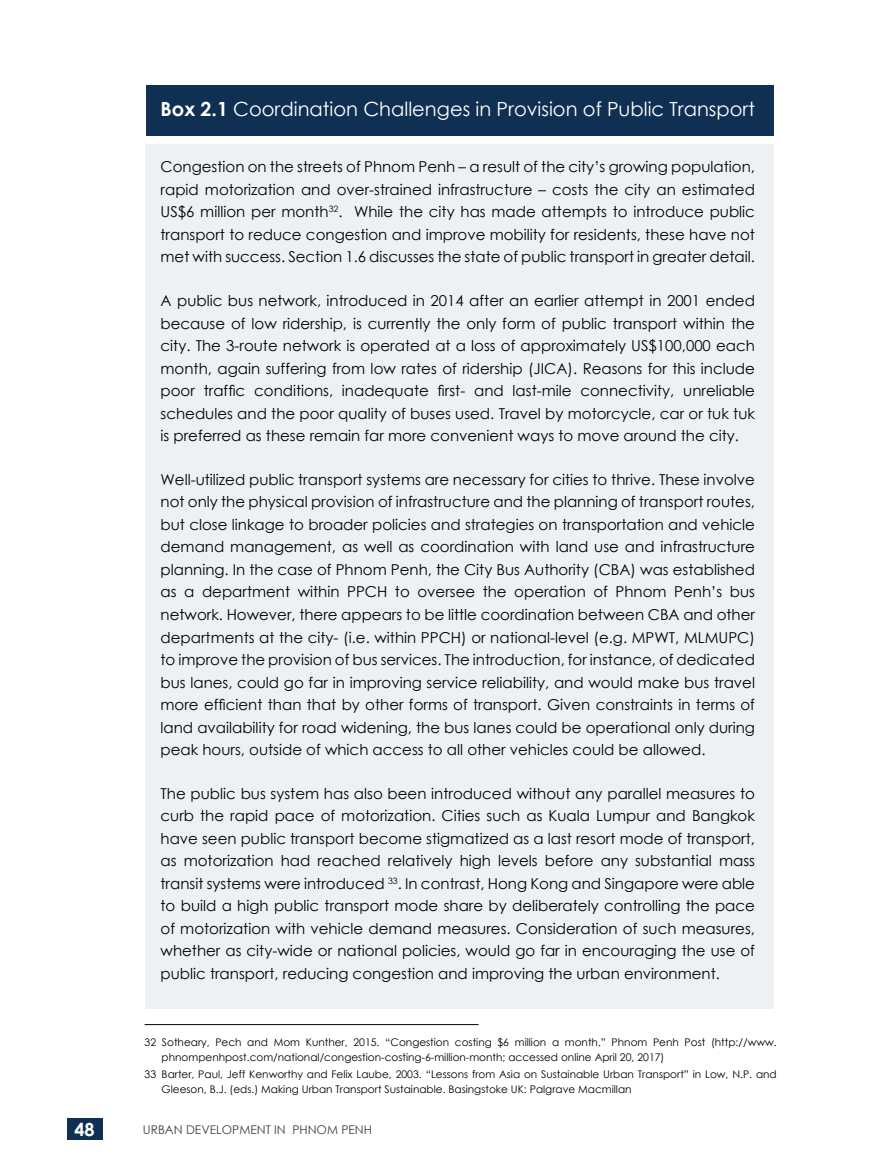
<style>
.page{position:relative;width:872px;height:1170px;background:#fff}
.page>*{position:absolute;margin:0;border:0;box-sizing:border-box;transform-origin:0 0}
.t1{font:19.5px "Century Gothic";color:#fff}
.t2{font:700 18px "Century Gothic";color:#fff}
.t3{font:15px/22.5px "Century Gothic";color:#000;text-align:justify}
.t4{font:12px "Century Gothic";color:#414042}
.t5{font:10.5px/15px "Century Gothic";color:#000}
.s1{font-weight:700}
</style>
<div class="page">
<div style="left:67px;top:1118px;width:35px;height:21px;background:#103053"></div>
<div style="left:146px;top:85px;width:628px;height:51px;background:#103053"></div>
<div style="left:146px;top:144px;width:628px;height:864px;background:#eef1f3"></div>
<hr style="left:145px;top:1024px;width:333px;height:1px;background:#000">
<h1 class="t1" style="left:161px;top:95px;width:596px"><span class="s1">Box 2.1</span> Coordination Challenges in Provision of Public Transport</h1>
<p class="t3" style="left:161px;top:155px;width:596px">Congestion on the streets of Phnom Penh – a result of the city’s growing population, rapid motorization and over-strained infrastructure – costs the city an estimated US$6 million per month<sup>32</sup>. While the city has made attempts to introduce public transport to reduce congestion and improve mobility for residents, these have not met with success. Section 1.6 discusses the state of public transport in greater detail.</p>
<p class="t3" style="left:161px;top:289px;width:596px">A public bus network, introduced in 2014 after an earlier attempt in 2001 ended because of low ridership, is currently the only form of public transport within the city. The 3-route network is operated at a loss of approximately US$100,000 each month, again suffering from low rates of ridership (JICA). Reasons for this include poor traffic conditions, inadequate first- and last-mile connectivity, unreliable schedules and the poor quality of buses used. Travel by motorcycle, car or tuk tuk is preferred as these remain far more convenient ways to move around the city.</p>
<p class="t3" style="left:161px;top:468px;width:596px">Well-utilized public transport systems are necessary for cities to thrive. These involve not only the physical provision of infrastructure and the planning of transport routes, but close linkage to broader policies and strategies on transportation and vehicle demand management, as well as coordination with land use and infrastructure planning. In the case of Phnom Penh, the City Bus Authority (CBA) was established as a department within PPCH to oversee the operation of Phnom Penh’s bus network. However, there appears to be little coordination between CBA and other departments at the city- (i.e. within PPCH) or national-level (e.g. MPWT, MLMUPC) to improve the provision of bus services. The introduction, for instance, of dedicated bus lanes, could go far in improving service reliability, and would make bus travel more efficient than that by other forms of transport. Given constraints in terms of land availability for road widening, the bus lanes could be operational only during peak hours, outside of which access to all other vehicles could be allowed.</p>
<p class="t3" style="left:161px;top:781px;width:596px">The public bus system has also been introduced without any parallel measures to curb the rapid pace of motorization. Cities such as Kuala Lumpur and Bangkok have seen public transport become stigmatized as a last resort mode of transport, as motorization had reached relatively high levels before any substantial mass transit systems were introduced <sup>33</sup>. In contrast, Hong Kong and Singapore were able to build a high public transport mode share by deliberately controlling the pace of motorization with vehicle demand measures. Consideration of such measures, whether as city-wide or national policies, would go far in encouraging the use of public transport, reducing congestion and improving the urban environment.</p>
<p class="t5" style="left:162px;top:1033px;width:616px;text-indent:-17px">32 Sotheary, Pech and Mom Kunther, 2015. “Congestion costing $6 million a month.” Phnom Penh Post (http://www. phnompenhpost.com/national/congestion-costing-6-million-month; accessed online April 20, 2017)</p>
<p class="t5" style="left:162px;top:1066px;width:616px;text-indent:-17px">33 Barter, Paul, Jeff Kenworthy and Felix Laube, 2003. “Lessons from Asia on Sustainable Urban Transport” in Low, N.P. and<br>Gleeson, B.J. (eds.) Making Urban Transport Sustainable. Basingstoke UK: Palgrave Macmillan</p>
<p class="t2" style="left:75px;top:1115px;width:22px">48</p>
<p class="t4" style="left:143px;top:1120px;width:230px">URBAN DEVELOPMENT IN PHNOM PENH</p>
</div>
